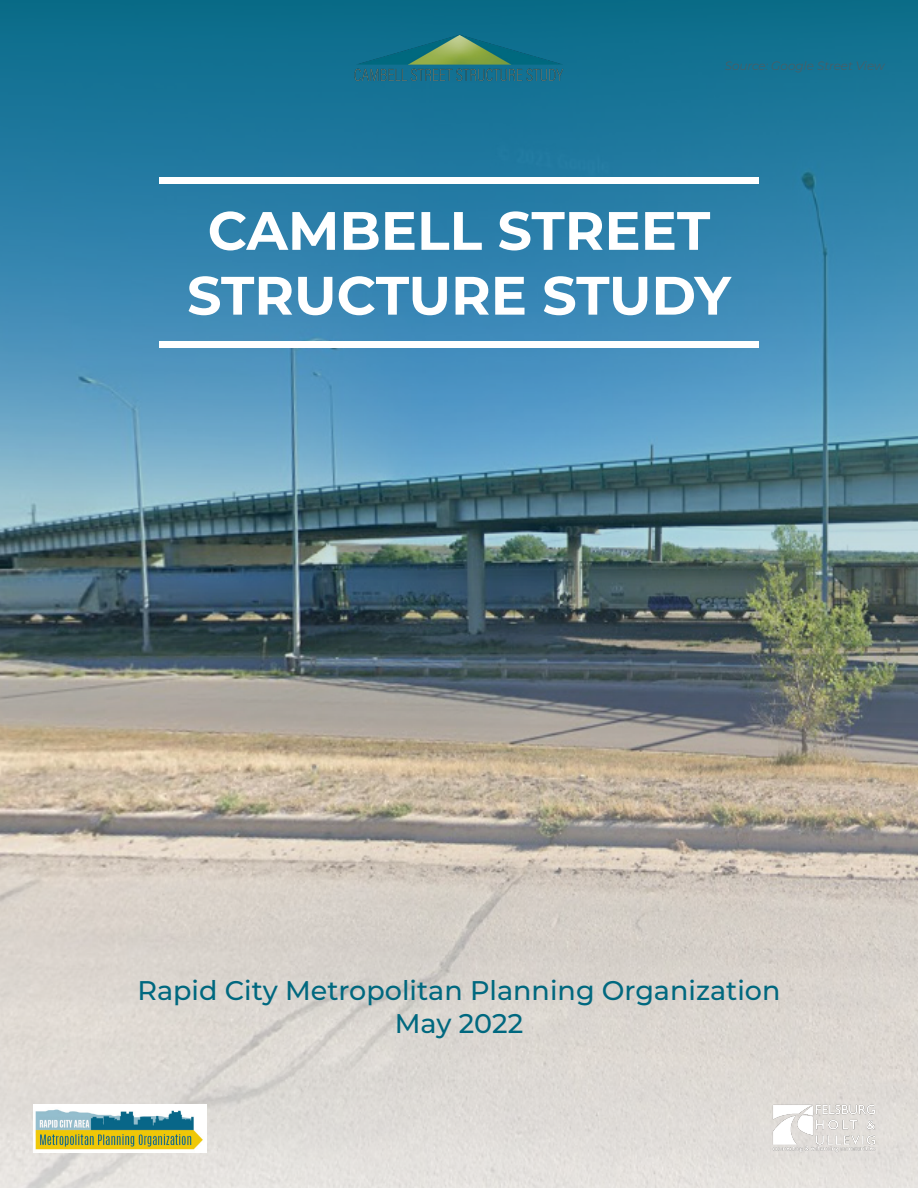
<style>
.page{position:relative;width:918px;height:1188px;background:#fff}
.page>*{position:absolute;margin:0;border:0;box-sizing:border-box;transform-origin:0 0}
.t1{font:700 54px "Montserrat";color:#fff}
.t2{font:500 27px "Montserrat";color:#00687f}
.t3{font:italic 300 12px "Montserrat";color:#57585a}
</style>
<div class="page">
<svg style="left:0;top:0;width:918px;height:554px;background:#3a83a5"></svg>
<img style="left:352px;top:32px;width:214px;height:53px">
<div style="left:159px;top:177px;width:600px;height:6px;background:#fff"></div>
<img style="left:0;top:554px;width:918px;height:634px">
<div style="left:159px;top:341px;width:600px;height:7px;background:#fff"></div>
<img style="left:34px;top:1105px;width:172px;height:47px">
<img style="left:772px;top:1104px;width:106px;height:49px">
<p class="t3" style="left:725px;top:57px;width:161px">Source: Google Street View</p>
<p class="t1" style="left:208px;top:192px;width:504px">CAMBELL STREET</p>
<p class="t1" style="left:187px;top:257px;width:545px">STRUCTURE STUDY</p>
<p class="t2" style="left:138px;top:972px;width:644px">Rapid City Metropolitan Planning Organization</p>
<p class="t2" style="left:395px;top:1004px;width:130px">May 2022</p>
</div>
